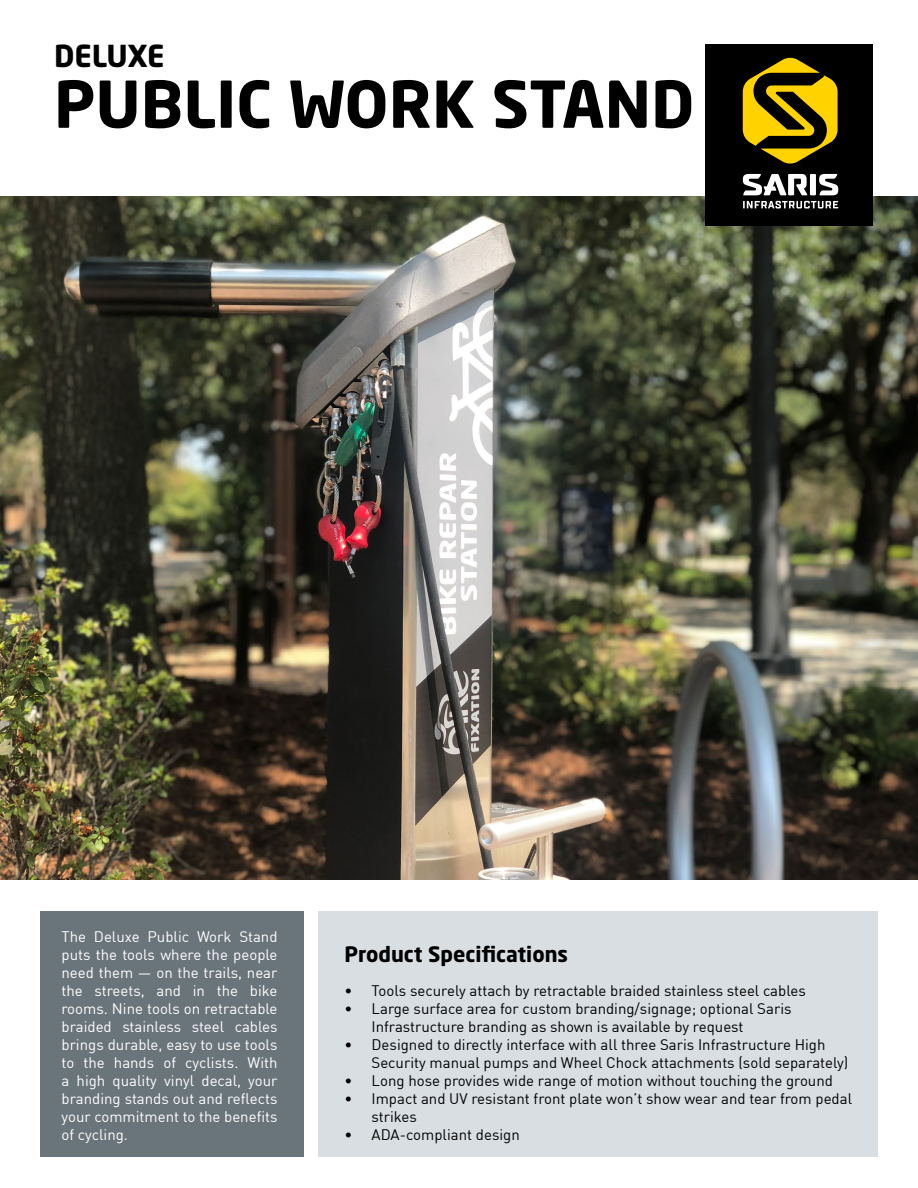
<style>
.page{position:relative;width:918px;height:1188px;background:#fff}
.page>*{position:absolute;margin:0;border:0;box-sizing:border-box;transform-origin:0 0}
.t1{font:700 63.6px "Neo Sans Std";color:#000}
.t2{font:700 30px "Neo Sans Std";letter-spacing:-.015em;color:#000}
.t3{font:700 21px "Neo Sans Std";color:#000}
.t4{font:15px/18px "DIN";color:#000}
.t5{font:15px/18px "DIN";color:#fff;text-align:justify}
</style>
<div class="page">
<img style="left:0;top:197px;width:918px;height:683px">
<div style="left:319px;top:912px;width:559px;height:245px;background:#d9dee2"></div>
<div style="left:40px;top:912px;width:263px;height:245px;background:#6a747b"></div>
<div style="left:705px;top:44px;width:168px;height:182px;background:#000"></div>
<svg style="left:743px;top:58px;width:95px;height:106px"></svg>
<div style="left:810px;top:174px;width:6px;height:21px;background:#fff"></div>
<svg style="left:819px;top:174px;width:19px;height:21px"></svg>
<svg style="left:743px;top:174px;width:64px;height:21px"></svg>
<svg style="left:743px;top:201px;width:95px;height:7px"></svg>
<h2 class="t2" style="left:54px;top:37px;width:112px">DELUXE</h2>
<h1 class="t1" style="left:54px;top:63px;width:642px">PUBLIC WORK STAND</h1>
<p class="t5" style="left:62px;top:928px;width:218px">The Deluxe Public Work Stand puts the tools where the people need them — on the trails, near the streets, and in the bike rooms. Nine tools on retractable braided stainless steel cables brings durable, easy to use tools to the hands of cyclists. With a high quality vinyl decal, your branding stands out and reflects your commitment to the benefits of cycling.</p>
<h3 class="t3" style="left:345px;top:941px;width:225px">Product Specifications</h3>
<p class="t4" style="left:345px;top:981px;width:463px">• Tools securely attach by retractable braided stainless steel cables</p>
<p class="t4" style="left:372px;top:999px;width:422px;text-indent:-27px">• Large surface area for custom branding/signage; optional Saris<br>Infrastructure branding as shown is available by request</p>
<p class="t4" style="left:372px;top:1035px;width:478px;text-indent:-27px">• Designed to directly interface with all three Saris Infrastructure High<br>Security manual pumps and Wheel Chock attachments (sold separately)</p>
<p class="t4" style="left:345px;top:1071px;width:490px">• Long hose provides wide range of motion without touching the ground</p>
<p class="t4" style="left:372px;top:1089px;width:482px;text-indent:-27px">• Impact and UV resistant front plate won’t show wear and tear from pedal strikes</p>
<p class="t4" style="left:345px;top:1125px;width:177px">• ADA-compliant design</p>
</div>
